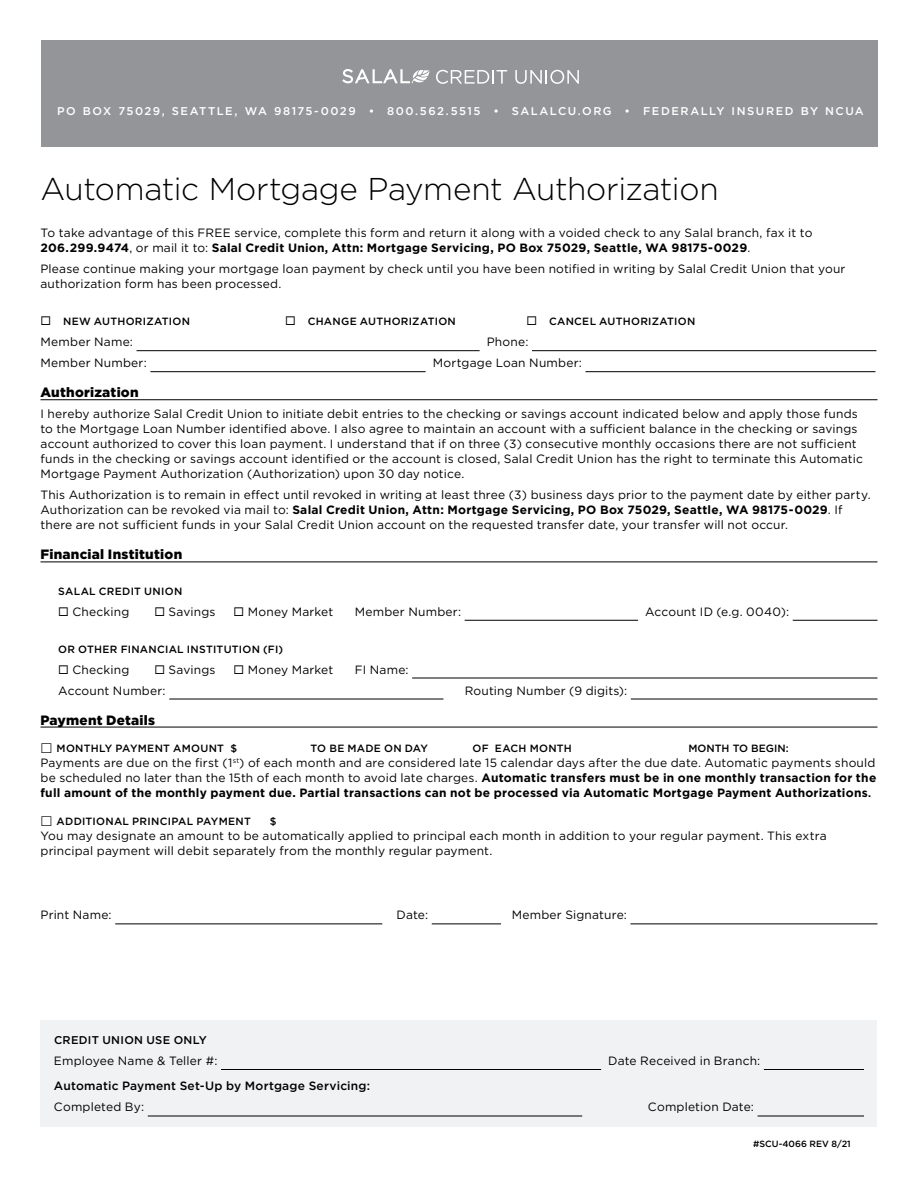
<style>
.page{position:relative;width:918px;height:1188px;background:#fff}
.page>*{position:absolute;margin:0;border:0;box-sizing:border-box;transform-origin:0 0}
.t1{font:300 31.5px "Gotham";letter-spacing:-.015em;color:#000}
.t2{font:900 13.5px "Gotham";letter-spacing:.02em;color:#000}
.t3{font:12px/15px "Gotham";letter-spacing:.015em;color:#000}
.t4{font:500 12px "Gotham";letter-spacing:.015em;color:#000}
.t5{font:500 11.25px "Gotham";letter-spacing:.13em;color:#fff}
.t6{font:500 11.25px "Gotham";letter-spacing:.03em;color:#000}
.t7{font:500 10.5px "Gotham";letter-spacing:.025em;color:#000}
.t8{font:500 10.5px "Gotham";color:#000}
.t9{font:500 9px "Gotham";color:#000}
.s1{font-weight:700}
.s2{font-weight:700;font-size:10.5px}
</style>
<div class="page">
<hr style="left:137px;top:350px;width:343px;height:1px;background:#000">
<hr style="left:532px;top:350px;width:344px;height:1px;background:#000">
<hr style="left:150px;top:371px;width:276px;height:1px;background:#000">
<hr style="left:586px;top:371px;width:289px;height:1px;background:#000">
<hr style="left:40px;top:399px;width:838px;height:1px;background:#000">
<hr style="left:40px;top:562px;width:838px;height:1px;background:#000">
<hr style="left:465px;top:620px;width:173px;height:1px;background:#000">
<hr style="left:793px;top:620px;width:85px;height:1px;background:#000">
<hr style="left:412px;top:678px;width:466px;height:1px;background:#000">
<hr style="left:169px;top:699px;width:274px;height:1px;background:#000">
<hr style="left:631px;top:699px;width:247px;height:1px;background:#000">
<hr style="left:40px;top:727px;width:838px;height:1px;background:#000">
<hr style="left:115px;top:924px;width:267px;height:1px;background:#000">
<hr style="left:432px;top:924px;width:69px;height:1px;background:#000">
<hr style="left:630px;top:924px;width:248px;height:1px;background:#000">
<div style="left:40px;top:1021px;width:838px;height:106px;background:#f1f2f3"></div>
<hr style="left:221px;top:1069px;width:380px;height:1px;background:#000">
<hr style="left:764px;top:1069px;width:100px;height:1px;background:#000">
<hr style="left:148px;top:1116px;width:434px;height:1px;background:#000">
<hr style="left:758px;top:1116px;width:106px;height:1px;background:#000">
<div style="left:41px;top:40px;width:837px;height:107px;background:#939598"></div>
<svg style="left:436px;top:70px;width:71px;height:14px"></svg>
<svg style="left:515px;top:70px;width:64px;height:14px"></svg>
<svg style="left:342px;top:69px;width:88px;height:14px"></svg>
<p class="t5" style="left:57px;top:104px;width:808px">PO BOX 75029, SEATTLE, WA 98175-0029 • 800.562.5515 • SALALCU.ORG • FEDERALLY INSURED BY NCUA</p>
<h1 class="t1" style="left:40px;top:169px;width:680px">Automatic Mortgage Payment Authorization</h1>
<p class="t3" style="left:40px;top:225px;width:773px">To take advantage of this FREE service, complete this form and return it along with a voided check to any Salal branch, fax it to<br><span class="s1">206.299.9474</span>, or mail it to: <span class="s1">Salal Credit Union, Attn: Mortgage Servicing, PO Box 75029, Seattle, WA 98175-0029</span>.</p>
<p class="t3" style="left:40px;top:261px;width:807px">Please continue making your mortgage loan payment by check until you have been notified in writing by Salal Credit Union that your authorization form has been processed.</p>
<p class="t7" style="left:40px;top:315px;width:151px">◻ NEW AUTHORIZATION</p>
<p class="t7" style="left:285px;top:315px;width:172px">◻ CHANGE AUTHORIZATION</p>
<p class="t7" style="left:526px;top:315px;width:170px">◻ CANCEL AUTHORIZATION</p>
<p class="t3" style="left:40px;top:334px;width:94px">Member Name:</p>
<p class="t3" style="left:487px;top:334px;width:43px">Phone:</p>
<p class="t3" style="left:40px;top:355px;width:108px">Member Number:</p>
<p class="t3" style="left:433px;top:355px;width:151px">Mortgage Loan Number:</p>
<p class="t2" style="left:40px;top:383px;width:100px">Authorization</p>
<p class="t3" style="left:40px;top:406px;width:824px">I hereby authorize Salal Credit Union to initiate debit entries to the checking or savings account indicated below and apply those funds to the Mortgage Loan Number identified above. I also agree to maintain an account with a sufficient balance in the checking or savings account authorized to cover this loan payment. I understand that if on three (3) consecutive monthly occasions there are not sufficient funds in the checking or savings account identified or the account is closed, Salal Credit Union has the right to terminate this Automatic Mortgage Payment Authorization (Authorization) upon 30 day notice.</p>
<p class="t3" style="left:40px;top:487px;width:832px">This Authorization is to remain in effect until revoked in writing at least three (3) business days prior to the payment date by either party.<br>Authorization can be revoked via mail to: <span class="s1">Salal Credit Union, Attn: Mortgage Servicing, PO Box 75029, Seattle, WA 98175-0029</span>. If there are not sufficient funds in your Salal Credit Union account on the requested transfer date, your transfer will not occur.</p>
<p class="t2" style="left:40px;top:545px;width:143px">Financial Institution</p>
<p class="t7" style="left:58px;top:584px;width:125px">SALAL CREDIT UNION</p>
<p class="t3" style="left:58px;top:604px;width:73px">◻ Checking</p>
<p class="t3" style="left:154px;top:604px;width:63px">◻ Savings</p>
<p class="t3" style="left:233px;top:604px;width:101px">◻ Money Market</p>
<p class="t3" style="left:355px;top:604px;width:108px">Member Number:</p>
<p class="t3" style="left:645px;top:604px;width:146px">Account ID (e.g. 0040):</p>
<p class="t7" style="left:58px;top:642px;width:226px">OR OTHER FINANCIAL INSTITUTION (FI)</p>
<p class="t3" style="left:58px;top:662px;width:73px">◻ Checking</p>
<p class="t3" style="left:154px;top:662px;width:63px">◻ Savings</p>
<p class="t3" style="left:233px;top:662px;width:101px">◻ Money Market</p>
<p class="t3" style="left:355px;top:662px;width:55px">FI Name:</p>
<p class="t3" style="left:58px;top:683px;width:109px">Account Number:</p>
<p class="t3" style="left:465px;top:683px;width:164px">Routing Number (9 digits):</p>
<p class="t2" style="left:40px;top:710px;width:116px">Payment Details</p>
<p class="t7" style="left:57px;top:741px;width:182px">MONTHLY PAYMENT AMOUNT $</p>
<p class="t7" style="left:310px;top:741px;width:119px">TO BE MADE ON DAY</p>
<p class="t7" style="left:472px;top:741px;width:101px">OF EACH MONTH</p>
<p class="t8" style="left:688px;top:741px;width:102px">MONTH TO BEGIN:</p>
<p class="t3" style="left:40px;top:755px;width:837px;text-align:justify">Payments are due on the first (1<sup>st</sup>) of each month and are considered late 15 calendar days after the due date. Automatic payments should be scheduled no later than the 15th of each month to avoid late charges. <span class="s1">Automatic transfers must be in one monthly transaction for the full amount of the monthly payment due. Partial transactions can not be processed via Automatic Mortgage Payment Authorizations</span><span class="s2">.</span></p>
<p class="t7" style="left:57px;top:814px;width:196px">ADDITIONAL PRINCIPAL PAYMENT</p>
<p class="t7" style="left:270px;top:814px;width:8px">$</p>
<p class="t3" style="left:40px;top:828px;width:788px">You may designate an amount to be automatically applied to principal each month in addition to your regular payment. This extra principal payment will debit separately from the monthly regular payment.</p>
<p class="t3" style="left:40px;top:907px;width:73px">Print Name:</p>
<p class="t3" style="left:397px;top:907px;width:33px">Date:</p>
<p class="t3" style="left:512px;top:907px;width:117px">Member Signature:</p>
<p class="t6" style="left:54px;top:1033px;width:154px">CREDIT UNION USE ONLY</p>
<p class="t3" style="left:54px;top:1053px;width:165px">Employee Name &amp; Teller #:</p>
<p class="t3" style="left:608px;top:1053px;width:154px">Date Received in Branch:</p>
<p class="t4" style="left:54px;top:1078px;width:318px">Automatic Payment Set-Up by Mortgage Servicing:</p>
<p class="t3" style="left:54px;top:1099px;width:92px">Completed By:</p>
<p class="t3" style="left:648px;top:1099px;width:107px">Completion Date:</p>
<p class="t9" style="left:753px;top:1138px;width:99px">#SCU-4066 REV 8/21</p>
</div>
